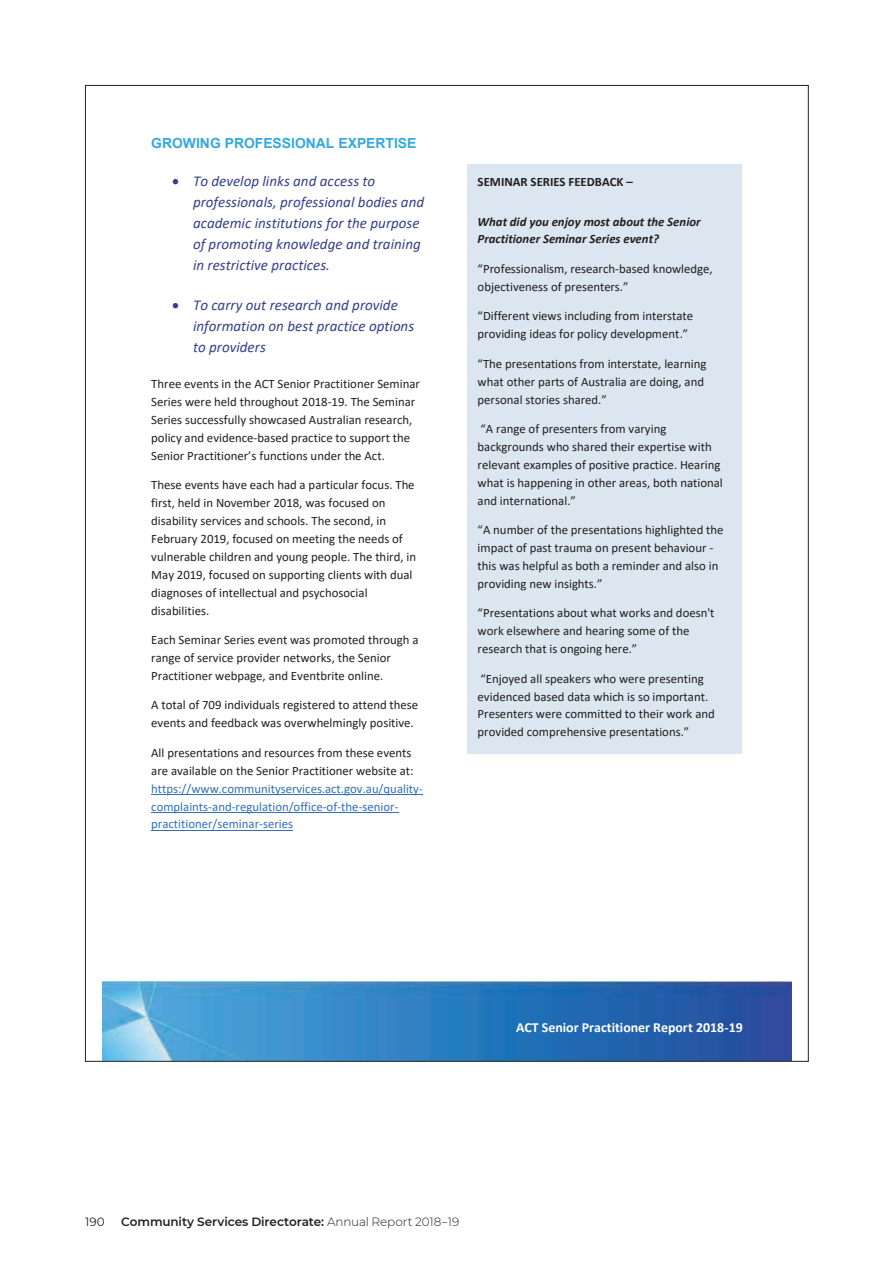
<style>
.page{position:relative;width:893px;height:1263px;background:#fff}
.page>*{position:absolute;margin:0;border:0;box-sizing:border-box;transform-origin:0 0}
.t1{font:italic 15px/21.1px "Calibri";color:#343f8c}
.t2{font:700 13.95px "Calibri";color:#fff}
.t3{font:700 13.95px "Arial";color:#34a9dd}
.t4{font:12.75px/17.9px "Calibri";color:#231f20}
.t5{font:12.75px/17.9px "Calibri";color:#3270b8}
.t6{font:italic 700 12.75px/18px "Calibri";color:#231f20}
.t7{font:700 12.75px "Calibri";color:#231f20}
.t8{font:600 12px "Montserrat";letter-spacing:-.005em;color:#231f20}
.t9{font:12px "Montserrat";color:#231f20}
.s1{color:#231f20}
.s2{font-weight:300}
</style>
<div class="page">
<img style="left:103px;top:981px;width:689px;height:79px">
<hr style="left:151px;top:794px;width:272px;height:1px;background:#3270b8">
<hr style="left:151px;top:812px;width:247px;height:1px;background:#3270b8">
<hr style="left:151px;top:830px;width:142px;height:1px;background:#3270b8">
<div style="left:468px;top:164px;width:274px;height:28px;background:#dbe6f0"></div>
<div style="left:468px;top:192px;width:274px;height:562px;background:#dbe6f0"></div>
<p class="t3" style="left:151px;top:133px;width:267px">GROWING PROFESSIONAL EXPERTISE</p>
<p class="t1" style="left:193px;top:169px;width:233px;text-indent:-21px">• To develop links and access to professionals, professional bodies and academic institutions for the purpose of promoting knowledge and training in restrictive practices.</p>
<p class="t1" style="left:193px;top:293px;width:223px;text-indent:-21px">• To carry out research and provide information on best practice options to providers</p>
<p class="t4" style="left:151px;top:375px;width:270px">Three events in the ACT Senior Practitioner Seminar Series were held throughout 2018-19. The Seminar Series successfully showcased Australian research, policy and evidence-based practice to support the Senior Practitioner’s functions under the Act.</p>
<p class="t4" style="left:151px;top:476px;width:266px">These events have each had a particular focus. The first, held in November 2018, was focused on disability services and schools. The second, in February 2019, focused on meeting the needs of vulnerable children and young people. The third, in May 2019, focused on supporting clients with dual diagnoses of intellectual and psychosocial disabilities.</p>
<p class="t4" style="left:151px;top:631px;width:269px">Each Seminar Series event was promoted through a range of service provider networks, the Senior<br>Practitioner webpage, and Eventbrite online.</p>
<p class="t4" style="left:151px;top:696px;width:269px">A total of 709 individuals registered to attend these events and feedback was overwhelmingly positive.</p>
<p class="t5" style="left:151px;top:743px;width:273px"><span class="s1">All presentations and resources from these events are available on the Senior Practitioner website at: </span>https://www.communityservices.act.gov.au/quality&shy;complaints-and-regulation/office-of-the-senior&shy;practitioner/seminar-series</p>
<p class="t7" style="left:478px;top:173px;width:157px">SEMINAR SERIES FEEDBACK –</p>
<p class="t6" style="left:478px;top:212px;width:225px">What did you enjoy most about the Senior<br>Practitioner Seminar Series event?</p>
<p class="t4" style="left:478px;top:259px;width:237px">“Professionalism, research-based knowledge, objectiveness of presenters.”</p>
<p class="t4" style="left:478px;top:307px;width:217px">“Different views including from interstate providing ideas for policy development.”</p>
<p class="t4" style="left:478px;top:354px;width:230px">“The presentations from interstate, learning what other parts of Australia are doing, and personal stories shared.”</p>
<p class="t4" style="left:478px;top:420px;width:247px">“A range of presenters from varying backgrounds who shared their expertise with relevant examples of positive practice. Hearing what is happening in other areas, both national and international.”</p>
<p class="t4" style="left:478px;top:521px;width:247px">“A number of the presentations highlighted the impact of past trauma on present behaviour - this was helpful as both a reminder and also in providing new insights.”</p>
<p class="t4" style="left:478px;top:604px;width:238px">“Presentations about what works and doesn't work elsewhere and hearing some of the research that is ongoing here.”</p>
<p class="t4" style="left:478px;top:669px;width:239px">“Enjoyed all speakers who were presenting evidenced based data which is so important.<br>Presenters were committed to their work and provided comprehensive presentations.”</p>
<p class="t2" style="left:516px;top:1017px;width:228px">ACT Senior Practitioner Report 2018-19</p>
<p class="t9" style="left:85px;top:1214px;width:21px">190</p>
<p class="t8" style="left:121px;top:1213px;width:340px">Community Services Directorate: <span class="s2">Annual Report 2018-19</span></p>
</div>
